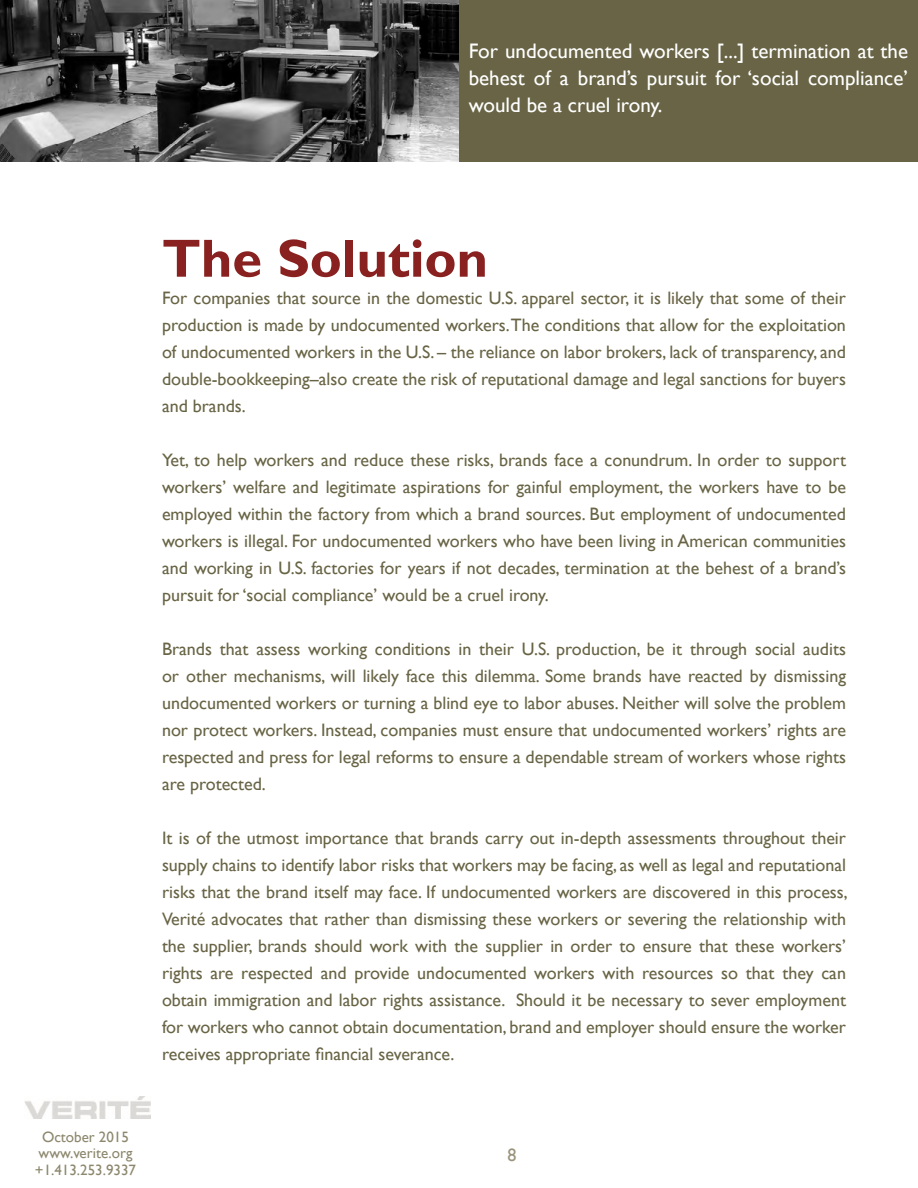
<style>
.page{position:relative;width:918px;height:1188px;background:#fff}
.page>*{position:absolute;margin:0;border:0;box-sizing:border-box;transform-origin:0 0}
.t1{font:700 54px "Gill Sans";color:#88211f}
.t2{font:21px/27px "Gill Sans";color:#fff;text-align:justify}
.t3{font:18px/27px "Gill Sans";color:#686445;text-align:justify}
.t4{font:18px "Gill Sans";color:#9a947d}
.t5{font:15px/16.5px "Gill Sans";color:#8c876d;text-align:center}
</style>
<div class="page">
<img style="left:25px;top:1096px;width:126px;height:23px">
<img style="left:0;top:0;width:460px;height:162px">
<div style="left:460px;top:0;width:458px;height:162px;background:#686445"></div>
<p class="t2" style="left:469px;top:38px;width:441px">For undocumented workers [...] termination at the behest of a brand’s pursuit for ‘social compliance’ would be a cruel irony.</p>
<h1 class="t1" style="left:162px;top:226px;width:328px">The Solution</h1>
<p class="t3" style="left:162px;top:284px;width:686px">For companies that source in the domestic U.S. apparel sector, it is likely that some of their production is made by undocumented workers. The conditions that allow for the exploitation of undocumented workers in the U.S. – the reliance on labor brokers, lack of transparency, and double-bookkeeping–also create the risk of reputational damage and legal sanctions for buyers and brands.</p>
<p class="t3" style="left:162px;top:446px;width:686px">Yet, to help workers and reduce these risks, brands face a conundrum. In order to support workers’ welfare and legitimate aspirations for gainful employment, the workers have to be employed within the factory from which a brand sources. But employment of undocumented workers is illegal. For undocumented workers who have been living in American communities and working in U.S. factories for years if not decades, termination at the behest of a brand’s pursuit for ‘social compliance’ would be a cruel irony.</p>
<p class="t3" style="left:162px;top:635px;width:686px">Brands that assess working conditions in their U.S. production, be it through social audits or other mechanisms, will likely face this dilemma. Some brands have reacted by dismissing undocumented workers or turning a blind eye to labor abuses. Neither will solve the problem nor protect workers. Instead, companies must ensure that undocumented workers’ rights are respected and press for legal reforms to ensure a dependable stream of workers whose rights are protected.</p>
<p class="t3" style="left:162px;top:824px;width:687px">It is of the utmost importance that brands carry out in-depth assessments throughout their supply chains to identify labor risks that workers may be facing, as well as legal and reputational risks that the brand itself may face. If undocumented workers are discovered in this process, Verité advocates that rather than dismissing these workers or severing the relationship with the supplier, brands should work with the supplier in order to ensure that these workers’ rights are respected and provide undocumented workers with resources so that they can obtain immigration and labor rights assistance. Should it be necessary to sever employment for workers who cannot obtain documentation, brand and employer should ensure the worker receives appropriate financial severance.</p>
<p class="t5" style="left:35px;top:1129px;width:103px">October 2015 www.verite.org +1.413.253.9337</p>
<p class="t4" style="left:508px;top:1144px;width:10px">8</p>
</div>
